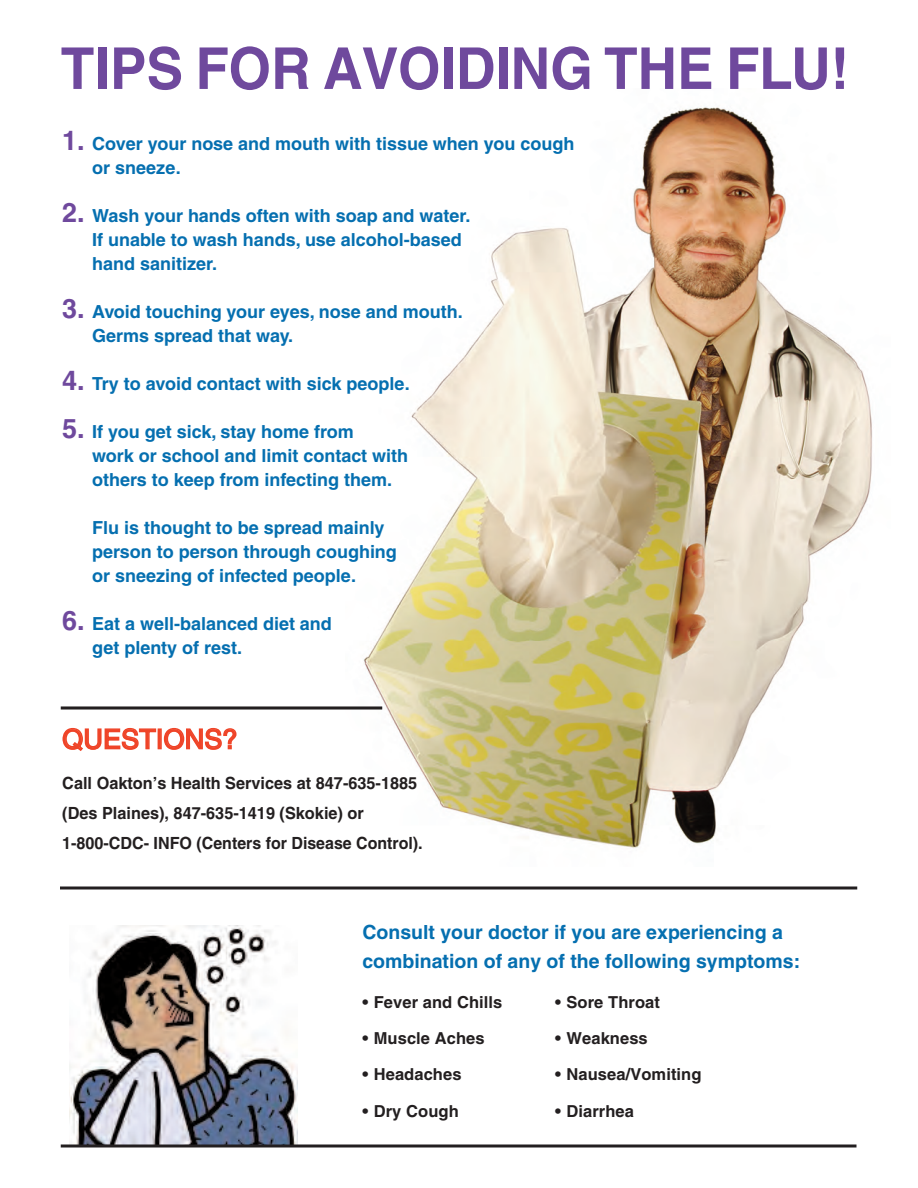
<style>
.page{position:relative;width:918px;height:1188px;background:#fff}
.page>*{position:absolute;margin:0;border:0;box-sizing:border-box;transform-origin:0 0}
.t1{font:700 57.75px "Helvetica";color:#6f499d;scale:.95 1}
.t2{font:27px "Helvetica";letter-spacing:.005em;color:#ef4428}
.t3{font:700 19.5px/28.5px "Helvetica";color:#056fb0}
.t4{font:700 18px/24px "Helvetica";color:#056fb0}
.t5{font:700 16.8px/30px "Helvetica";color:#231f20}
.t6{font:700 16.5px "Helvetica";letter-spacing:.005em;color:#231f20}
.s1{font-size:27px;color:#6f499d}
</style>
<div class="page">
<img style="left:70px;top:925px;width:227px;height:219px">
<img style="left:363px;top:107px;width:509px;height:741px">
<svg style="left:62px;top:727px;width:95px;height:24px"></svg>
<div style="left:158px;top:728px;width:4px;height:21px;border:2px solid #ef4428"></div>
<svg style="left:163px;top:727px;width:74px;height:23px"></svg>
<svg style="left:60px;top:886px;width:797px;height:4px;background:#595657"></svg>
<svg style="left:61px;top:1144px;width:795px;height:4px;background:#545253"></svg>
<svg style="left:61px;top:706px;width:321px;height:4px"></svg>
<h1 class="t1" style="left:61px;top:33px;width:831px">TIPS FOR AVOIDING THE FLU!</h1>
<p class="t4" style="left:92px;top:131px;width:484px;text-indent:-30px"><span class="s1">1.</span> Cover your nose and mouth with tissue when you cough or sneeze.</p>
<p class="t4" style="left:92px;top:203px;width:380px;text-indent:-30px"><span class="s1">2.</span> Wash your hands often with soap and water.<br>If unable to wash hands, use alcohol-based hand sanitizer.</p>
<p class="t4" style="left:92px;top:299px;width:372px;text-indent:-30px"><span class="s1">3.</span> Avoid touching your eyes, nose and mouth.<br>Germs spread that way.</p>
<p class="t4" style="left:62px;top:371px;width:349px"><span class="s1">4.</span> Try to avoid contact with sick people.</p>
<p class="t4" style="left:92px;top:419px;width:318px;text-indent:-30px"><span class="s1">5.</span> If you get sick, stay home from<br>work or school and limit contact with others to keep from infecting them.</p>
<p class="t4" style="left:92px;top:515px;width:306px">Flu is thought to be spread mainly person to person through coughing or sneezing of infected people.</p>
<p class="t4" style="left:92px;top:611px;width:241px;text-indent:-30px"><span class="s1">6.</span> Eat a well-balanced diet and get plenty of rest.</p>
<h2 class="t2" style="left:62px;top:723px;width:177px">QUESTIONS?</h2>
<p class="t5" style="left:62px;top:768px;width:362px">Call Oakton’s Health Services at 847-635-1885 (Des Plaines), 847-635-1419 (Skokie) or<br>1-800-CDC- INFO (Centers for Disease Control).</p>
<p class="t3" style="left:362px;top:918px;width:439px">Consult your doctor if you are experiencing a combination of any of the following symptoms:</p>
<p class="t6" style="left:362px;top:992px;width:142px">• Fever and Chills</p>
<p class="t6" style="left:555px;top:992px;width:106px">• Sore Throat</p>
<p class="t6" style="left:362px;top:1028px;width:124px">• Muscle Aches</p>
<p class="t6" style="left:555px;top:1028px;width:94px">• Weakness</p>
<p class="t6" style="left:362px;top:1065px;width:101px">• Headaches</p>
<p class="t6" style="left:555px;top:1065px;width:148px">• Nausea/Vomiting</p>
<p class="t6" style="left:362px;top:1101px;width:98px">• Dry Cough</p>
<p class="t6" style="left:555px;top:1101px;width:80px">• Diarrhea</p>
</div>
